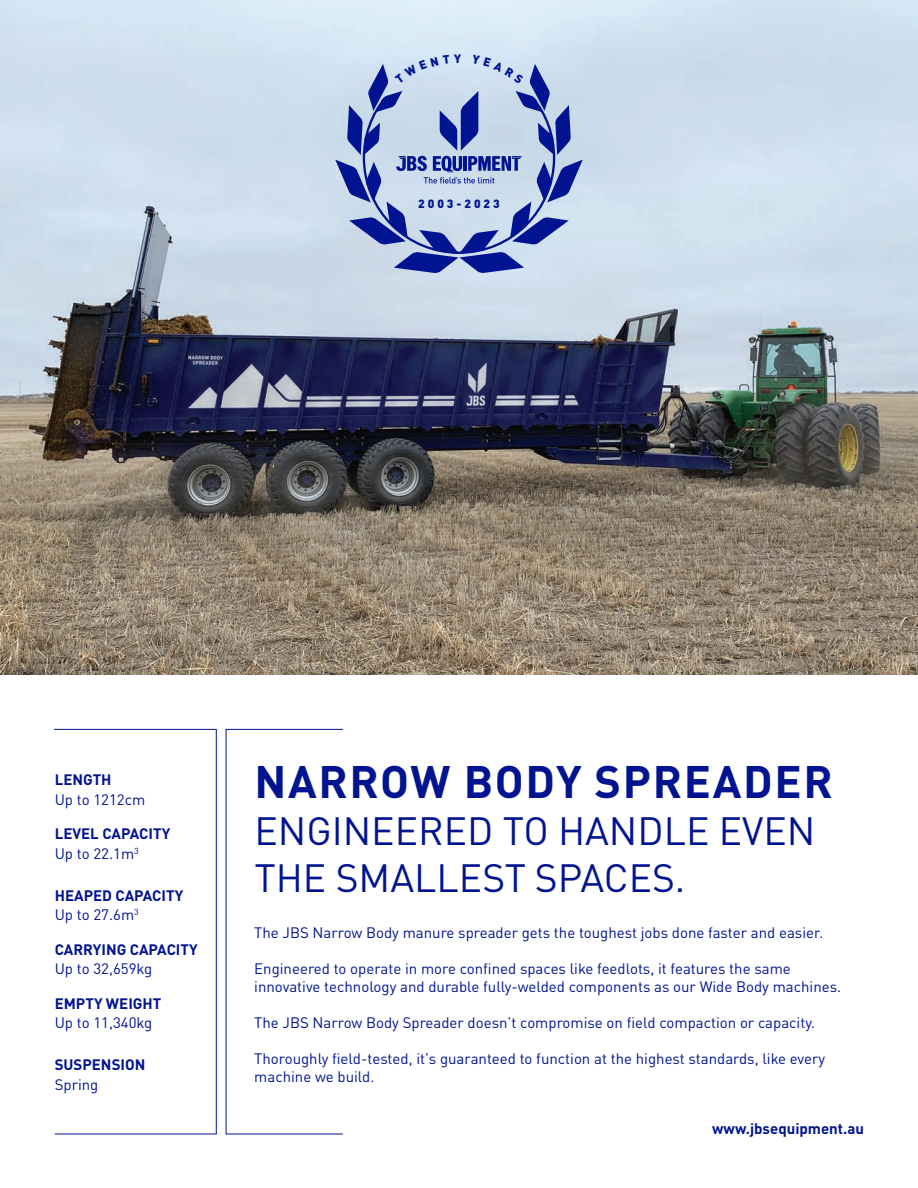
<style>
.page{position:relative;width:918px;height:1188px;background:#fff}
.page>*{position:absolute;margin:0;border:0;box-sizing:border-box;transform-origin:0 0}
.t1{font:700 45px "DIN Pro";letter-spacing:.035em;color:#001391}
.t2{font:39px/46.8px "DIN Pro";color:#001391}
.t3{font:15px/18px "DIN Pro";color:#001391}
.t4{font:700 15px "DIN Pro";color:#001391}
.t5{font:900 11.85px "DIN Pro";letter-spacing:.25em;color:#001391}
</style>
<div class="page">
<img style="left:0;top:0;width:918px;height:675px">
<hr style="left:226px;top:729px;width:1px;height:405px;background:#001391">
<hr style="left:226px;top:729px;width:117px;height:1px;background:#001391">
<hr style="left:226px;top:1134px;width:117px;height:1px;background:#001391">
<hr style="left:216px;top:729px;width:1px;height:405px;background:#001391">
<hr style="left:54px;top:729px;width:162px;height:1px;background:#001391">
<hr style="left:55px;top:1134px;width:162px;height:1px;background:#001391">
<svg style="left:335px;top:54px;width:248px;height:219px;background:#9eafd7"></svg>
<p class="t5" style="left:418px;top:194px;width:83px">2003-2023</p>
<p class="t4" style="left:55px;top:768px;width:58px">LENGTH</p>
<p class="t3" style="left:55px;top:789px;width:92px">Up to 1212cm</p>
<p class="t4" style="left:55px;top:822px;width:117px">LEVEL CAPACITY</p>
<p class="t3" style="left:55px;top:843px;width:86px">Up to 22.1m<sup>3</sup></p>
<p class="t4" style="left:55px;top:884px;width:130px">HEAPED CAPACITY</p>
<p class="t3" style="left:55px;top:905px;width:86px">Up to 27.6m<sup>3</sup></p>
<p class="t4" style="left:55px;top:938px;width:145px">CARRYING CAPACITY</p>
<p class="t3" style="left:55px;top:959px;width:99px">Up to 32,659kg</p>
<p class="t4" style="left:55px;top:992px;width:108px">EMPTY WEIGHT</p>
<p class="t3" style="left:55px;top:1013px;width:99px">Up to 11,340kg</p>
<p class="t4" style="left:55px;top:1053px;width:92px">SUSPENSION</p>
<p class="t3" style="left:55px;top:1074px;width:45px">Spring</p>
<p class="t1" style="left:255px;top:747px;width:580px">NARROW BODY SPREADER</p>
<p class="t2" style="left:254px;top:805px;width:563px">ENGINEERED TO HANDLE EVEN<br>THE SMALLEST SPACES.</p>
<p class="t3" style="left:254px;top:923px;width:570px">The JBS Narrow Body manure spreader gets the toughest jobs done faster and easier.</p>
<p class="t3" style="left:254px;top:959px;width:538px">Engineered to operate in more confined spaces like feedlots, it features the same</p>
<p class="t3" style="left:254px;top:977px;width:589px">innovative technology and durable fully-welded components as our Wide Body machines.</p>
<p class="t3" style="left:254px;top:1013px;width:562px">The JBS Narrow Body Spreader doesn’t compromise on field compaction or capacity.</p>
<p class="t3" style="left:254px;top:1049px;width:572px">Thoroughly field-tested, it’s guaranteed to function at the highest standards, like every machine we build.</p>
<p class="t4" style="left:712px;top:1117px;width:153px">www.jbsequipment.au</p>
</div>
